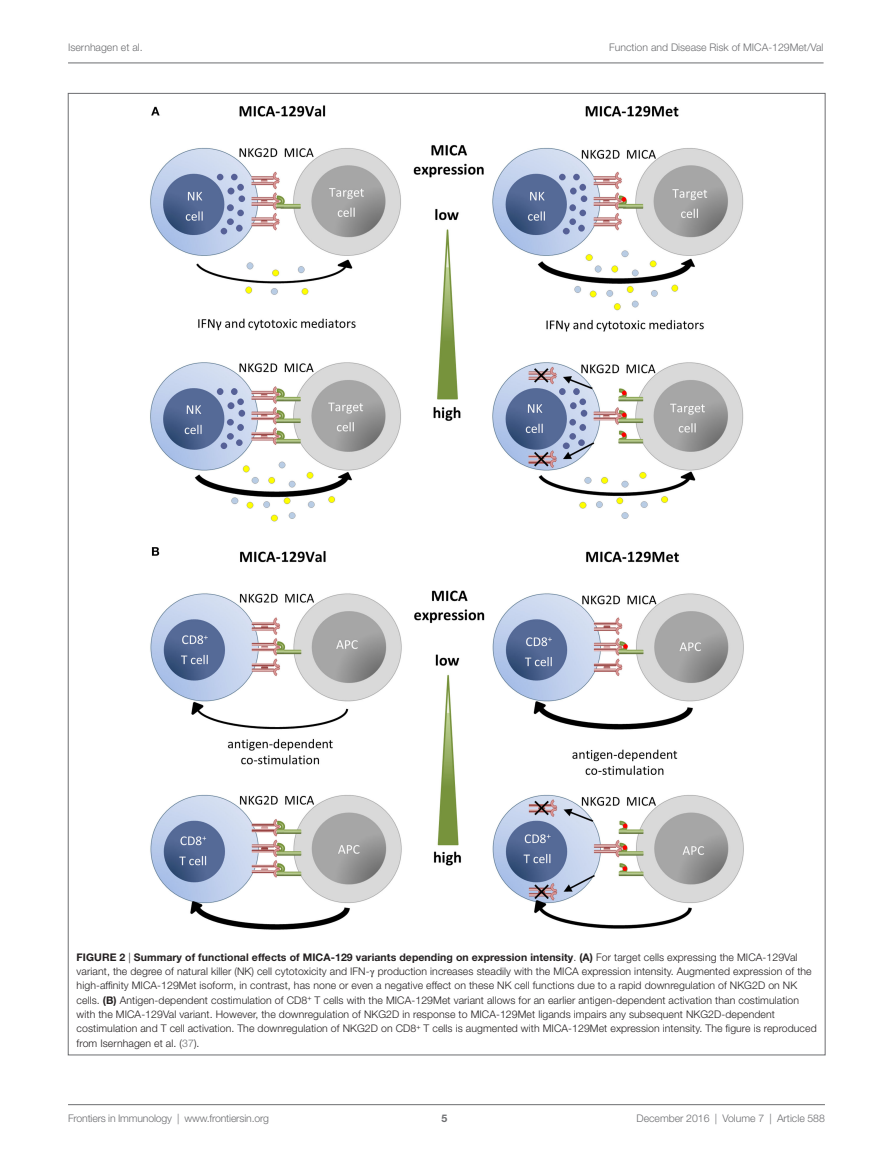
<style>
.page{position:relative;width:893px;height:1170px;background:#fff}
.page>*{position:absolute;margin:0;border:0;box-sizing:border-box;transform-origin:0 0}
.t1{font:300 10.5px/14.2px "Helvetica Neue LT Std";letter-spacing:.01em;color:#231f20}
.t2{font:300 10.5px "Helvetica Neue LT Std";color:#6c6d70}
.t3{font:700 10.5px "Helvetica Neue LT Std";color:#6c6d70}
.s1{font-weight:700}
.s2{font-family:"STIX General";font-weight:400}
.s3{color:#6c6d70}
</style>
<div class="page">
<img style="left:150px;top:105px;width:594px;height:825px">
<hr style="left:68px;top:1104px;width:757px;height:1px;background:#6c6d70">
<hr style="left:68px;top:63px;width:755px;height:1px;background:#6c6d70">
<p class="t2" style="left:68px;top:41px;width:76px">Isernhagen et al.</p>
<p class="t2" style="left:609px;top:41px;width:216px">Function and Disease Risk of MICA-129Met/Val</p>
<p class="t1" style="left:77px;top:949px;width:742px"><span class="s1">FIGURE 2</span> | <span class="s1">Summary of functional effects of MICA-129 variants depending on expression intensity</span>. <span class="s1">(A)</span> For target cells expressing the MICA-129Val variant, the degree of natural killer (NK) cell cytotoxicity and IFN-<span class="s2">γ</span> production increases steadily with the MICA expression intensity. Augmented expression of the high-affinity MICA-129Met isoform, in contrast, has none or even a negative effect on these NK cell functions due to a rapid downregulation of NKG2D on NK cells. <span class="s1">(B)</span> Antigen-dependent costimulation of CD8<sup>+</sup> T cells with the MICA-129Met variant allows for an earlier antigen-dependent activation than costimulation with the MICA-129Val variant. However, the downregulation of NKG2D in response to MICA-129Met ligands impairs any subsequent NKG2D-dependent costimulation and T cell activation. The downregulation of NKG2D on CD8<sup>+</sup> T cells is augmented with MICA-129Met expression intensity. The figure is reproduced from Isernhagen et al. (<span class="s3">37</span>).</p>
<p class="t2" style="left:68px;top:1111px;width:203px">Frontiers in Immunology | www.frontiersin.org</p>
<p class="t2" style="left:636px;top:1111px;width:190px">December 2016 | Volume 7 | Article 588</p>
<p class="t3" style="left:441px;top:1111px;width:7px">5</p>
</div>
